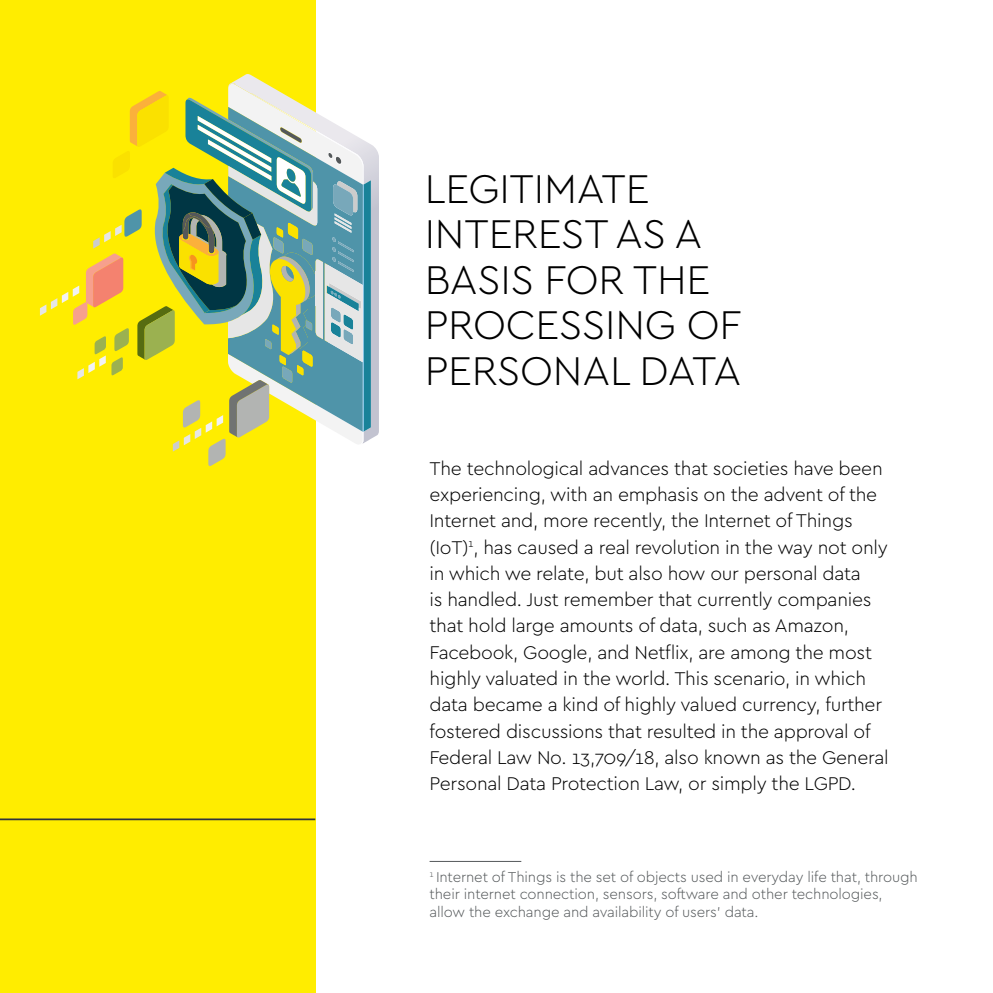
<style>
.page{position:relative;width:993px;height:993px;background:#fff}
.page>*{position:absolute;margin:0;border:0;box-sizing:border-box;transform-origin:0 0}
.t1{font:300 42px/45.5px "Cera";letter-spacing:-.005em;color:#000}
.t2{font:300 19.25px/26.2px "Cera";letter-spacing:-.015em;color:#000}
.t3{font:300 14.88px/17.5px "Cera";letter-spacing:-.01em;color:#54585a}
</style>
<div class="page">
<div style="left:0;top:0;width:315px;height:992px;background:#ffed00"></div>
<svg style="left:0;top:0;width:316px;height:820px"></svg>
<hr style="left:429px;top:860px;width:92px;height:1px;background:#54585a">
<svg style="left:230px;top:74px;width:149px;height:365px"></svg>
<svg style="left:228px;top:83px;width:135px;height:8px"></svg>
<svg style="left:40px;top:91px;width:331px;height:375px"></svg>
<div style="left:315px;top:271px;width:6px;height:34px;background:#e6e6e6"></div>
<h1 class="t1" style="left:424px;top:164px;width:318px">LEGITIMATE<br>INTEREST AS A<br>BASIS FOR THE<br>PROCESSING OF<br>PERSONAL DATA</h1>
<p class="t2" style="left:429px;top:454px;width:460px">The technological advances that societies have been experiencing, with an emphasis on the advent of the Internet and, more recently, the Internet of Things (IoT)<sup>1</sup>, has caused a real revolution in the way not only in which we relate, but also how our personal data<br>is handled. Just remember that currently companies that hold large amounts of data, such as Amazon, Facebook, Google, and Netflix, are among the most highly valuated in the world. This scenario, in which data became a kind of highly valued currency, further fostered discussions that resulted in the approval of Federal Law No. 13,709/18, also known as the General Personal Data Protection Law, or simply the LGPD.</p>
<p class="t3" style="left:429px;top:867px;width:489px"><sup>1</sup> Internet of Things is the set of objects used in everyday life that, through their internet connection, sensors, software and other technologies, allow the exchange and availability of users’ data.</p>
</div>
